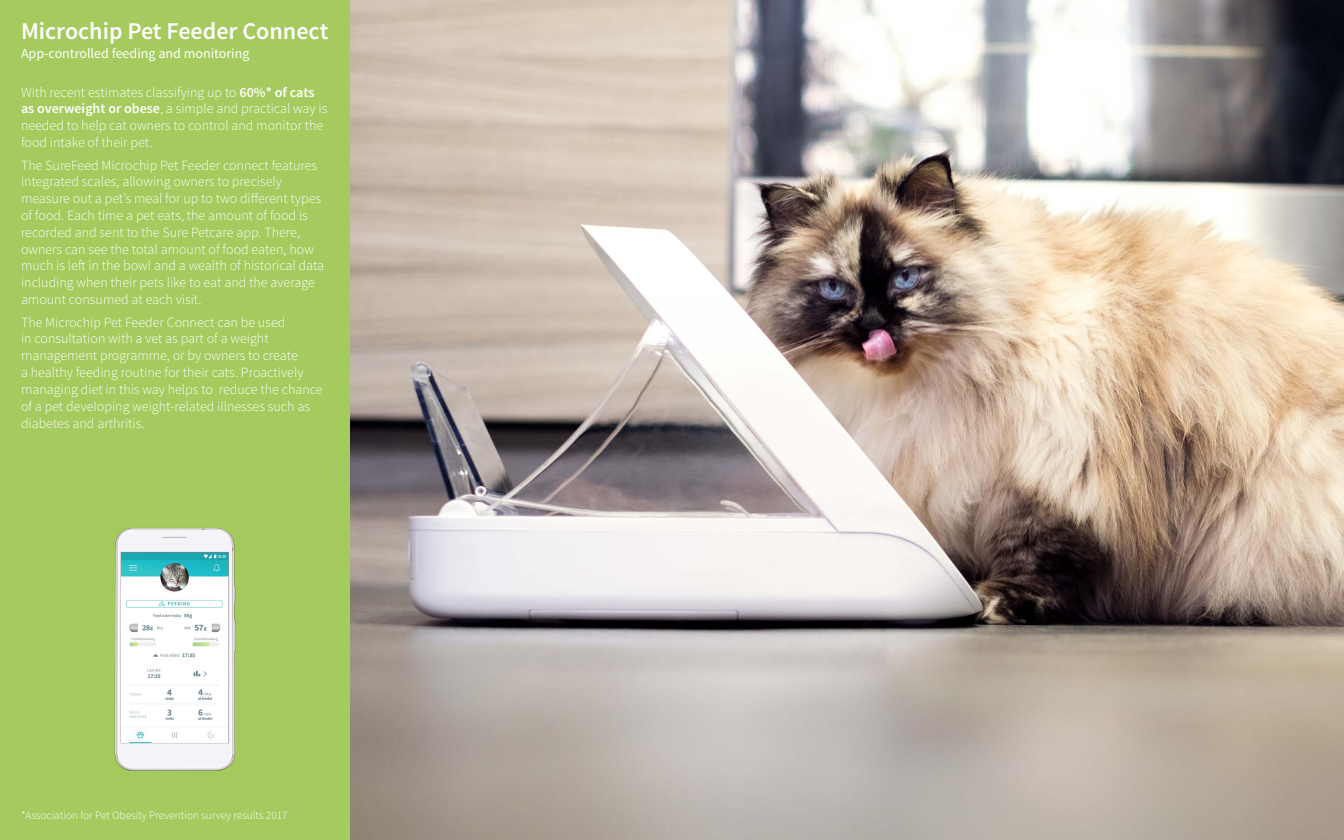
<style>
.page{position:relative;width:1344px;height:840px;background:#fff}
.page>*{position:absolute;margin:0;border:0;box-sizing:border-box;transform-origin:0 0}
.t1{font:600 24.04px "Source Sans Pro";color:#fff}
.t2{font:300 14px/16.8px "Source Sans Pro";color:#fff}
.t3{font:14px "Source Sans Pro";color:#fff}
.t4{font:300 11.3px "Source Sans Pro";color:#fff}
.s1{font-weight:600}
</style>
<div class="page">
<div style="left:0;top:0;width:350px;height:840px;background:#a5ca5e"></div>
<img style="left:350px;top:0;width:994px;height:840px">
<img style="left:114px;top:528px;width:122px;height:243px">
<img style="left:122px;top:554px;width:106px;height:188px">
<h1 class="t1" style="left:21px;top:16px;width:309px">Microchip Pet Feeder Connect</h1>
<p class="t3" style="left:21px;top:45px;width:230px">App-controlled feeding and monitoring</p>
<p class="t2" style="left:21px;top:84px;width:308px">With recent estimates classifying up to <span class="s1">60%* of cats as overweight or obese</span>, a simple and practical way is needed to help cat owners to control and monitor the food intake of their pet.</p>
<p class="t2" style="left:21px;top:157px;width:305px">The SureFeed Microchip Pet Feeder connect features integrated scales, allowing owners to precisely measure out a pet’s meal for up to two different types of food. Each time a pet eats, the amount of food is recorded and sent to the Sure Petcare app. There, owners can see the total amount of food eaten, how much is left in the bowl and a wealth of historical data including when their pets like to eat and the average amount consumed at each visit.</p>
<p class="t2" style="left:21px;top:314px;width:303px">The Microchip Pet Feeder Connect can be used<br>in consultation with a vet as part of a weight management programme, or by owners to create<br>a healthy feeding routine for their cats. Proactively managing diet in this way helps to reduce the chance of a pet developing weight-related illnesses such as diabetes and arthritis.</p>
<p class="t4" style="left:21px;top:808px;width:268px">*Association for Pet Obesity Prevention survey results 2017</p>
</div>
